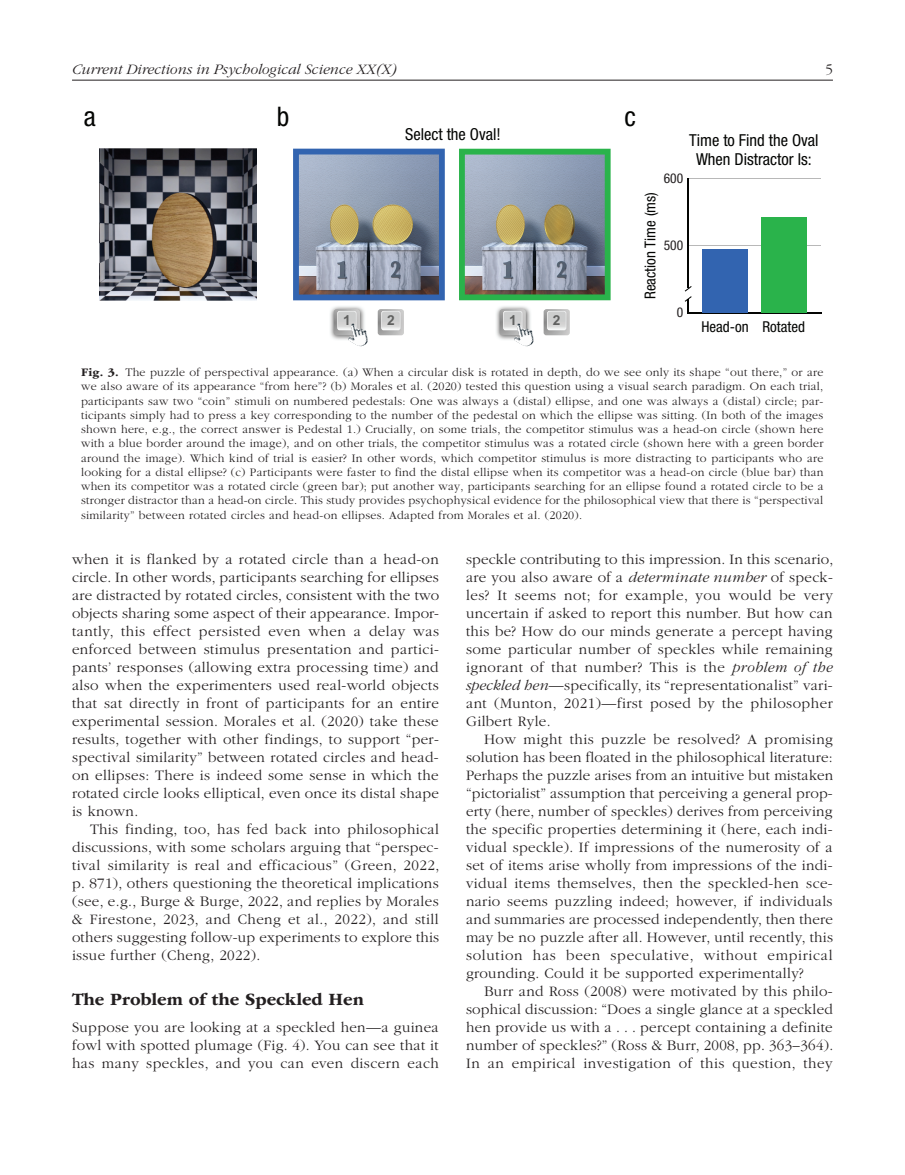
<style>
.page{position:relative;width:905px;height:1175px;background:#fff}
.page>*{position:absolute;margin:0;border:0;box-sizing:border-box;transform-origin:0 0}
.t1{font:condensed 27px "Helvetica Neue LT Std";color:#040503}
.t2{font:700 18px "ITC Garamond Std";color:#231f20}
.t3{font:condensed 16.5px/19.5px "Helvetica Neue LT Std";color:#040503;text-align:center}
.t4{font:300 15px/18px "ITC Garamond Std";letter-spacing:.02em;color:#231f20;text-align:justify}
.t5{font:italic 300 15px "ITC Garamond Std";color:#231f20}
.t6{font:condensed 15px "Helvetica Neue LT Std";color:#040503}
.t7{font:700 13.65px "Arial";color:#606160}
.t8{font:condensed 13.5px "Helvetica Neue LT Std";color:#231f20}
.t9{font:300 12px/14.2px "ITC Garamond Std";letter-spacing:.02em;color:#231f20;text-align:justify}
.s1{font-weight:700}
.s2{font-style:italic}
</style>
<div class="page">
<hr style="left:72px;top:80px;width:760px;height:1px;background:#231f20">
<hr style="left:688px;top:246px;width:132px;height:1px;background:#b8b8b8">
<hr style="left:688px;top:178px;width:132px;height:1px;background:#b8b8b8">
<hr style="left:687px;top:178px;width:2px;height:135px;background:#040503">
<hr style="left:687px;top:312px;width:134px;height:1px;background:#040503">
<div style="left:761px;top:217px;width:46px;height:96px;background:#2ab34b"></div>
<div style="left:702px;top:250px;width:45px;height:63px;background:#3264b0"></div>
<svg style="left:684px;top:286px;width:7px;height:16px"></svg>
<img style="left:99px;top:149px;width:157px;height:151px">
<img style="left:330px;top:306px;width:35px;height:34px">
<svg style="left:334px;top:309px;width:26px;height:26px"></svg>
<svg style="left:378px;top:309px;width:26px;height:26px"></svg>
<img style="left:348px;top:323px;width:20px;height:23px">
<svg style="left:293px;top:149px;width:152px;height:151px;background:#8793a4"></svg>
<svg style="left:459px;top:149px;width:151px;height:151px;background:#849c95"></svg>
<img style="left:496px;top:306px;width:35px;height:34px">
<svg style="left:499px;top:309px;width:27px;height:26px"></svg>
<svg style="left:543px;top:309px;width:27px;height:26px"></svg>
<img style="left:514px;top:323px;width:20px;height:23px">
<p class="t5" style="left:72px;top:61px;width:326px">Current Directions in Psychological Science XX(X)</p>
<p class="t4" style="left:825px;top:60px;width:9px">5</p>
<h1 class="t1" style="left:84px;top:101px;width:13px">a</h1>
<h1 class="t1" style="left:277px;top:101px;width:14px">b</h1>
<h1 class="t1" style="left:624px;top:101px;width:13px">c</h1>
<p class="t3" style="left:405px;top:124px;width:97px">Select the Oval!</p>
<p class="t3" style="left:689px;top:130px;width:131px">Time to Find the Oval<br>When Distractor Is:</p>
<p class="t8" style="left:663px;top:170px;width:21px">600</p>
<p class="t7" style="left:343px;top:311px;width:9px">1</p>
<p class="t7" style="left:387px;top:311px;width:9px">2</p>
<p class="t7" style="left:509px;top:311px;width:9px">1</p>
<p class="t7" style="left:553px;top:311px;width:9px">2</p>
<p class="t6" style="left:641px;top:299px;width:108px;rotate:-90deg">Reaction Time (ms)</p>
<p class="t8" style="left:663px;top:237px;width:21px">500</p>
<p class="t8" style="left:676px;top:305px;width:8px">0</p>
<p class="t6" style="left:701px;top:318px;width:105px">Head-on Rotated</p>
<p class="t9" style="left:81px;top:365px;width:743px"><span class="s1">Fig. 3.</span> The puzzle of perspectival appearance. (a) When a circular disk is rotated in depth, do we see only its shape “out there,” or are we also aware of its appearance “from here”? (b) Morales et al. (2020) tested this question using a visual search paradigm. On each trial, participants saw two “coin” stimuli on numbered pedestals: One was always a (distal) ellipse, and one was always a (distal) circle; par&shy;ticipants simply had to press a key corresponding to the number of the pedestal on which the ellipse was sitting. (In both of the images shown here, e.g., the correct answer is Pedestal 1.) Crucially, on some trials, the competitor stimulus was a head-on circle (shown here with a blue border around the image), and on other trials, the competitor stimulus was a rotated circle (shown here with a green border around the image). Which kind of trial is easier? In other words, which competitor stimulus is more distracting to participants who are looking for a distal ellipse? (c) Participants were faster to find the distal ellipse when its competitor was a head-on circle (blue bar) than when its competitor was a rotated circle (green bar); put another way, participants searching for an ellipse found a rotated circle to be a stronger distractor than a head-on circle. This study provides psychophysical evidence for the philosophical view that there is “perspectival similarity” between rotated circles and head-on ellipses. Adapted from Morales et al. (2020).</p>
<p class="t4" style="left:72px;top:550px;width:369px">when it is flanked by a rotated circle than a head-on circle. In other words, participants searching for ellipses are distracted by rotated circles, consistent with the two objects sharing some aspect of their appearance. Impor&shy;tantly, this effect persisted even when a delay was enforced between stimulus presentation and partici&shy;pants’ responses (allowing extra processing time) and also when the experimenters used real-world objects that sat directly in front of participants for an entire experimental session. Morales et al. (2020) take these results, together with other findings, to support “per&shy;spectival similarity” between rotated circles and head&shy;on ellipses: There is indeed some sense in which the rotated circle looks elliptical, even once its distal shape is known.</p>
<p class="t4" style="left:72px;top:820px;width:369px;text-indent:18px">This finding, too, has fed back into philosophical discussions, with some scholars arguing that “perspec&shy;tival similarity is real and efficacious” (Green, 2022, p. 871), others questioning the theoretical implications (see, e.g., Burge &amp; Burge, 2022, and replies by Morales &amp; Firestone, 2023, and Cheng et al., 2022), and still others suggesting follow-up experiments to explore this issue further (Cheng, 2022).</p>
<p class="t2" style="left:72px;top:989px;width:293px">The Problem of the Speckled Hen</p>
<p class="t4" style="left:72px;top:1018px;width:368px">Suppose you are looking at a speckled hen—a guinea fowl with spotted plumage (Fig. 4). You can see that it has many speckles, and you can even discern each</p>
<p class="t4" style="left:466px;top:550px;width:369px">speckle contributing to this impression. In this scenario, are you also aware of a <span class="s2">determinate number</span> of speck&shy;les? It seems not; for example, you would be very uncertain if asked to report this number. But how can this be? How do our minds generate a percept having some particular number of speckles while remaining ignorant of that number? This is the <span class="s2">problem of the speckled hen</span>—specifically, its “representationalist” vari&shy;ant (Munton, 2021)—first posed by the philosopher Gilbert Ryle.</p>
<p class="t4" style="left:466px;top:730px;width:369px;text-indent:18px">How might this puzzle be resolved? A promising solution has been floated in the philosophical literature:<br>Perhaps the puzzle arises from an intuitive but mistaken “pictorialist” assumption that perceiving a general prop&shy;erty (here, number of speckles) derives from perceiving the specific properties determining it (here, each indi&shy;vidual speckle). If impressions of the numerosity of a set of items arise wholly from impressions of the indi&shy;vidual items themselves, then the speckled-hen sce&shy;nario seems puzzling indeed; however, if individuals and summaries are processed independently, then there may be no puzzle after all. However, until recently, this solution has been speculative, without empirical grounding. Could it be supported experimentally?</p>
<p class="t4" style="left:466px;top:982px;width:369px;text-indent:18px">Burr and Ross (2008) were motivated by this philo&shy;sophical discussion: “Does a single glance at a speckled hen provide us with a . . . percept containing a definite number of speckles?” (Ross &amp; Burr, 2008, pp. 363–364).<br>In an empirical investigation of this question, they</p>
</div>
